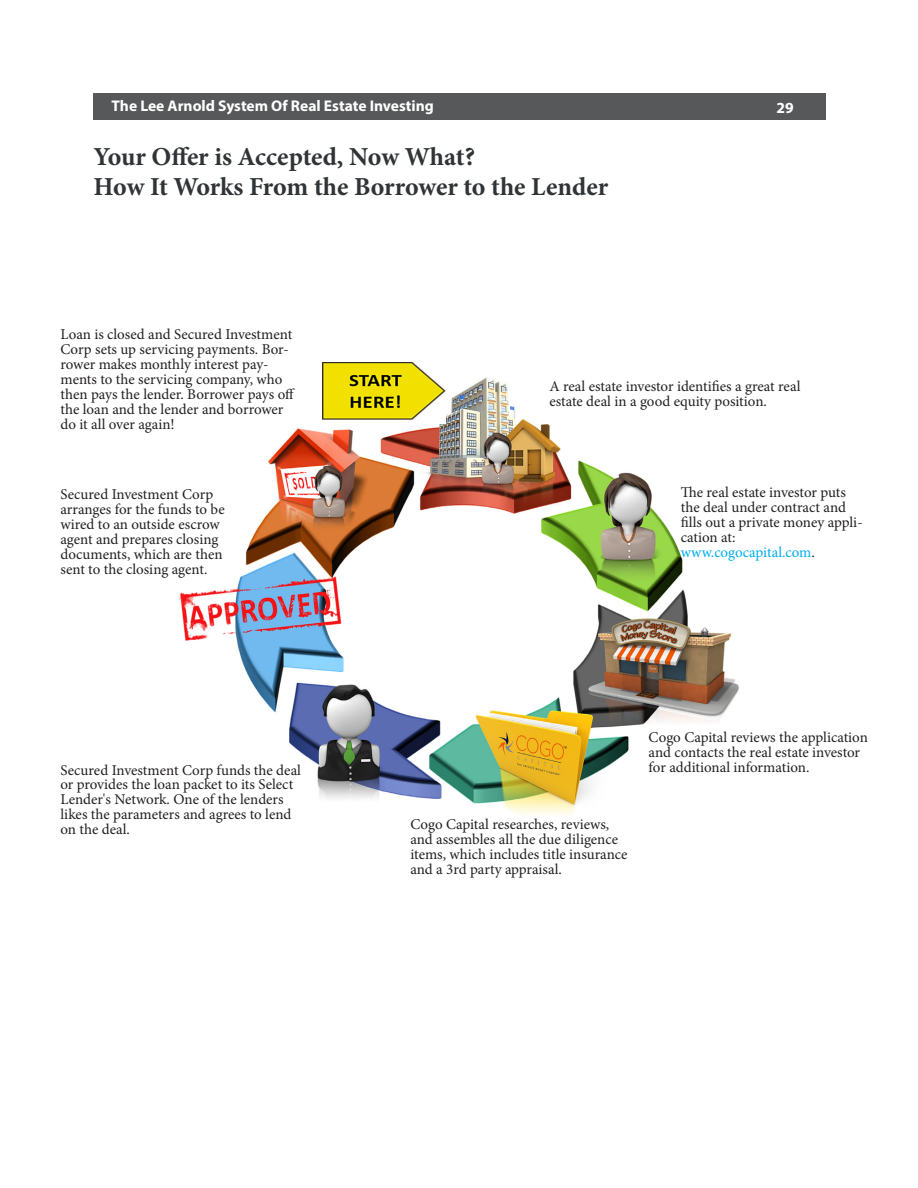
<style>
.page{position:relative;width:918px;height:1188px;background:#fff}
.page>*{position:absolute;margin:0;border:0;box-sizing:border-box;transform-origin:0 0}
.Heading_line_all_pag{font:700 25.95px/30px "Minion Pro";letter-spacing:-.005em;color:#303436}
.Small_heading_white{font:700 15.45px "Myriad Pro";color:#fff}
.Main_text_black{font:15px/15px "Minion Pro";color:#231f20}
.s1{color:#00aeef}
</style>
<div class="page">
<div style="left:94px;top:94px;width:732px;height:26px;background:#57585a"></div>
<img style="left:179px;top:377px;width:560px;height:438px">
<img style="left:322px;top:362px;width:123px;height:62px">
<p class="Small_heading_white" style="left:112px;top:96px;width:324px">The Lee Arnold System Of Real Estate Investing</p>
<p class="Small_heading_white" style="left:777px;top:98px;width:19px">29</p>
<p class="Heading_line_all_pag" style="left:94px;top:141px;width:516px">Your Offer is Accepted, Now What?<br>How It Works From the Borrower to the Lender</p>
<p class="Main_text_black" style="left:60px;top:327px;width:236px">Loan is closed and Secured Investment Corp sets up servicing payments. Bor&shy;rower makes monthly interest pay&shy;ments to the servicing company, who then pays the lender. Borrower pays off the loan and the lender and borrower do it all over again!</p>
<p class="Main_text_black" style="left:60px;top:487px;width:166px">Secured Investment Corp arranges for the funds to be wired to an outside escrow agent and prepares closing documents, which are then sent to the closing agent.</p>
<p class="Main_text_black" style="left:60px;top:762px;width:242px">Secured Investment Corp funds the deal or provides the loan packet to its Select Lender's Network. One of the lenders likes the parameters and agrees to lend on the deal.</p>
<p class="Main_text_black" style="left:549px;top:379px;width:253px">A real estate investor identifies a great real estate deal in a good equity position.</p>
<p class="Main_text_black" style="left:681px;top:485px;width:183px">The real estate investor puts the deal under contract and fills out a private money appli&shy;cation at: <span class="s1">www.cogocapital.com</span>.</p>
<p class="Main_text_black" style="left:410px;top:817px;width:219px">Cogo Capital researches, reviews, and assembles all the due diligence items, which includes title insurance and a 3rd party appraisal.</p>
<p class="Main_text_black" style="left:649px;top:730px;width:221px">Cogo Capital reviews the application and contacts the real estate investor for additional information.</p>
</div>
